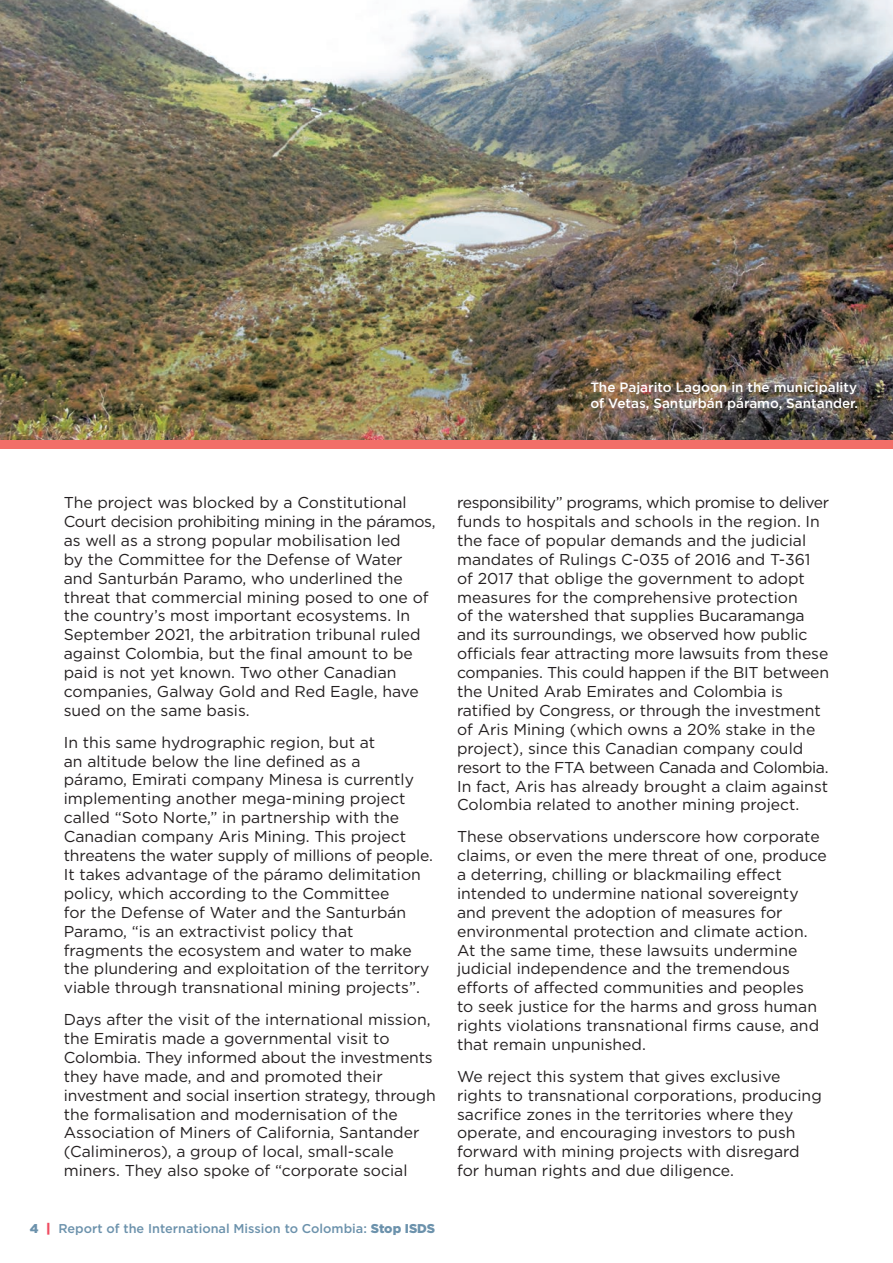
<style>
.page{position:relative;width:893px;height:1263px;background:#fff}
.page>*{position:absolute;margin:0;border:0;box-sizing:border-box;transform-origin:0 0}
.body_text{font:15.75px/18.9px "Gotham";color:#231f20}
.body_text-2{font:500 13.5px/16.2px "Gotham";color:#fff}
.t1{font:500 12.75px "Gotham";color:#6c92ac}
.s1{font-weight:900}
.s2{font-weight:900;color:#ef4d62}
</style>
<div class="page">
<img style="left:0;top:0;width:893px;height:440px">
<div style="left:0;top:440px;width:893px;height:9px;background:#f26e68"></div>
<p class="body_text-2" style="left:590px;top:379px;width:269px">The Pajarito Lagoon in the municipality of Vetas, Santurbán páramo, Santander.</p>
<p class="body_text" style="left:64px;top:493px;width:373px">The project was blocked by a Constitutional Court decision prohibiting mining in the páramos, as well as a strong popular mobilisation led<br>by the Committee for the Defense of Water and Santurbán Paramo, who underlined the threat that commercial mining posed to one of the country’s most important ecosystems. In September 2021, the arbitration tribunal ruled against Colombia, but the final amount to be paid is not yet known. Two other Canadian companies, Galway Gold and Red Eagle, have sued on the same basis.</p>
<p class="body_text" style="left:64px;top:732px;width:371px">In this same hydrographic region, but at<br>an altitude below the line defined as a<br>páramo, Emirati company Minesa is currently implementing another mega-mining project called “Soto Norte,” in partnership with the Canadian company Aris Mining. This project threatens the water supply of millions of people.<br>It takes advantage of the páramo delimitation policy, which according to the Committee<br>for the Defense of Water and the Santurbán Paramo, “is an extractivist policy that fragments the ecosystem and water to make the plundering and exploitation of the territory viable through transnational mining projects”.</p>
<p class="body_text" style="left:64px;top:1010px;width:374px">Days after the visit of the international mission, the Emiratis made a governmental visit to Colombia. They informed about the investments they have made, and and promoted their investment and social insertion strategy, through the formalisation and modernisation of the Association of Miners of California, Santander (Calimineros), a group of local, small-scale miners. They also spoke of “corporate social</p>
<p class="t1" style="left:30px;top:1220px;width:407px"><span class="s1">4</span> <span class="s2">|</span> Report of the International Mission to Colombia: <span class="s1">Stop ISDS</span></p>
<p class="body_text" style="left:457px;top:493px;width:374px">responsibility” programs, which promise to deliver funds to hospitals and schools in the region. In the face of popular demands and the judicial mandates of Rulings C-035 of 2016 and T-361 of 2017 that oblige the government to adopt measures for the comprehensive protection<br>of the watershed that supplies Bucaramanga and its surroundings, we observed how public officials fear attracting more lawsuits from these companies. This could happen if the BIT between the United Arab Emirates and Colombia is ratified by Congress, or through the investment of Aris Mining (which owns a 20% stake in the project), since this Canadian company could resort to the FTA between Canada and Colombia.<br>In fact, Aris has already brought a claim against Colombia related to another mining project.</p>
<p class="body_text" style="left:457px;top:827px;width:371px">These observations underscore how corporate claims, or even the mere threat of one, produce a deterring, chilling or blackmailing effect intended to undermine national sovereignty and prevent the adoption of measures for environmental protection and climate action.<br>At the same time, these lawsuits undermine judicial independence and the tremendous efforts of affected communities and peoples<br>to seek justice for the harms and gross human rights violations transnational firms cause, and that remain unpunished.</p>
<p class="body_text" style="left:457px;top:1066px;width:366px">We reject this system that gives exclusive rights to transnational corporations, producing sacrifice zones in the territories where they operate, and encouraging investors to push forward with mining projects with disregard for human rights and due diligence.</p>
</div>
